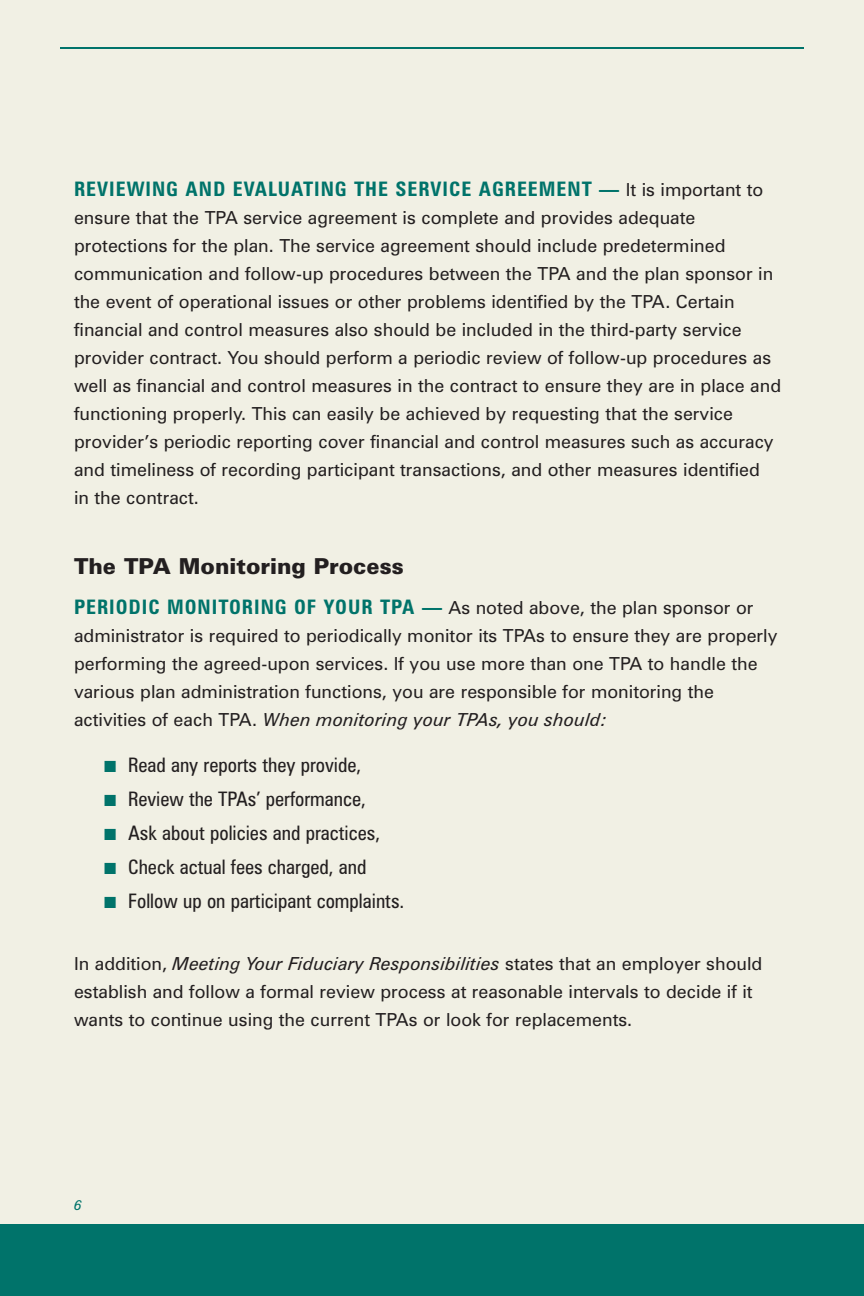
<style>
.page{position:relative;width:864px;height:1296px;background:#f1f0e4}
.page>*{position:absolute;margin:0;border:0;box-sizing:border-box;transform-origin:0 0}
.t1{font:900 22px "Zurich BT";color:#231f20}
.t2{font:condensed 20px "Zurich BT";color:#231f20}
.t3{font:700 condensed 20px "Zurich BT";letter-spacing:.05em;color:#00736a}
.t4{font:18px/28px "Zurich BT";color:#231f20}
.t5{font:italic 14px "Zurich BT";color:#00736a}
.s1{font-weight:400;font-stretch:normal;font-size:18px;color:#231f20}
.s2{font-weight:700;font-stretch:condensed;font-size:20px;color:#00736a}
.s3{font-style:italic}
.s4{color:#00736a}
</style>
<div class="page">
<div style="left:0;top:1224px;width:864px;height:72px;background:#00736a"></div>
<hr style="left:60px;top:47px;width:744px;height:2px;background:#00736a">
<p class="t3" style="left:74px;top:182px;width:691px">REVIEWING AND EVALUATING THE SERVICE AGREEMENT — <span class="s1">It is important to</span></p>
<p class="t4" style="left:74px;top:206px;width:709px">ensure that the TPA service agreement is complete and provides adequate protections for the plan. The service agreement should include predetermined communication and follow-up procedures between the TPA and the plan sponsor in the event of operational issues or other problems identified by the TPA. Certain financial and control measures also should be included in the third-party service provider contract. You should perform a periodic review of follow-up procedures as well as financial and control measures in the contract to ensure they are in place and functioning properly. This can easily be achieved by requesting that the service provider’s periodic reporting cover financial and control measures such as accuracy and timeliness of recording participant transactions, and other measures identified<br>in the contract.</p>
<p class="t1" style="left:74px;top:559px;width:331px">The TPA Monitoring Process</p>
<p class="t4" style="left:74px;top:596px;width:705px"><span class="s2">PERIODIC MONITORING OF YOUR TPA —</span> As noted above, the plan sponsor or administrator is required to periodically monitor its TPAs to ensure they are properly performing the agreed-upon services. If you use more than one TPA to handle the various plan administration functions, you are responsible for monitoring the activities of each TPA. <span class="s3">When monitoring your TPAs, you should:</span></p>
<p class="t2" style="left:104px;top:758px;width:259px"><span class="s4">■</span> Read any reports they provide,</p>
<p class="t2" style="left:104px;top:792px;width:263px"><span class="s4">■</span> Review the TPAs’ performance,</p>
<p class="t2" style="left:104px;top:826px;width:278px"><span class="s4">■</span> Ask about policies and practices,</p>
<p class="t2" style="left:104px;top:860px;width:264px"><span class="s4">■</span> Check actual fees charged, and</p>
<p class="t2" style="left:104px;top:894px;width:302px"><span class="s4">■</span> Follow up on participant complaints.</p>
<p class="t4" style="left:74px;top:952px;width:690px">In addition, <span class="s3">Meeting Your Fiduciary Responsibilities</span> states that an employer should establish and follow a formal review process at reasonable intervals to decide if it wants to continue using the current TPAs or look for replacements.</p>
<p class="t5" style="left:74px;top:1200px;width:9px">6</p>
</div>
